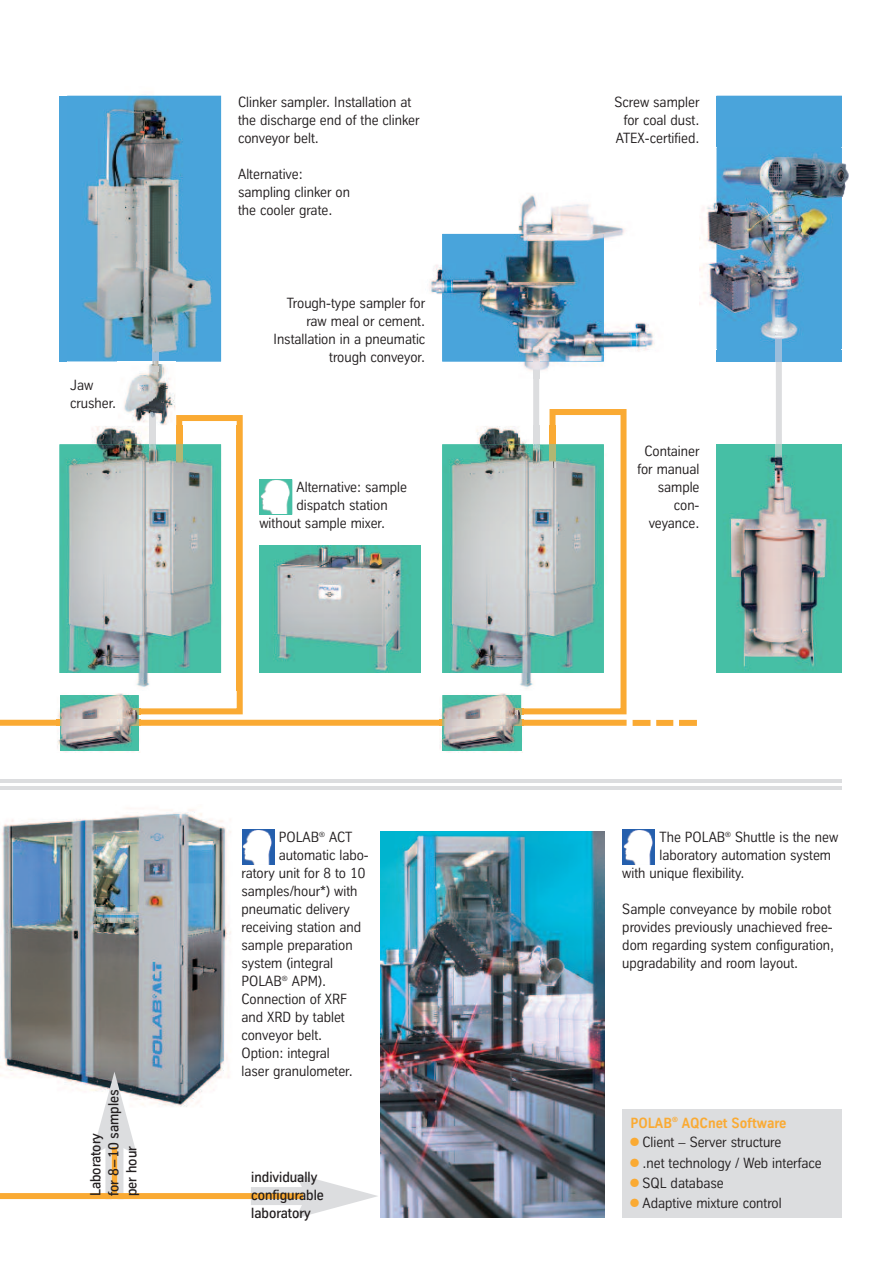
<style>
.page{position:relative;width:893px;height:1263px;background:#fff}
.page>*{position:absolute;margin:0;border:0;box-sizing:border-box;transform-origin:0 0}
.t1{font:14.25px/18px "TK Type";color:#231f20}
.t2{font:500 14.25px/18px "TK Type";color:#231f20}
.t3{font:700 14.25px "TK Type";color:#faaa33}
.t4{font:12px/20.2px "Spe Num Mat";color:#faaa33;text-align:justify}
</style>
<div class="page">
<hr style="left:0;top:779px;width:842px;height:3px;background:#dcdddf">
<hr style="left:0;top:786px;width:842px;height:4px;background:#dcdddf">
<div style="left:533px;top:346px;width:6px;height:119px;background:#dcdddf"></div>
<div style="left:776px;top:319px;width:6px;height:168px;background:#dcdddf"></div>
<svg style="left:0;top:719px;width:633px;height:256px"></svg>
<svg style="left:0;top:827px;width:369px;height:373px"></svg>
<div style="left:622px;top:1109px;width:220px;height:108px;background:#dcdddf"></div>
<div style="left:60px;top:96px;width:7px;height:265px;background:#4aa4db"></div>
<div style="left:259px;top:545px;width:162px;height:128px;background:#46bfa5"></div>
<div style="left:716px;top:96px;width:126px;height:265px;background:#4aa4db"></div>
<div style="left:776px;top:349px;width:6px;height:12px;background:#9abddc"></div>
<div style="left:716px;top:444px;width:126px;height:229px;background:#46bfa5"></div>
<div style="left:776px;top:444px;width:6px;height:11px;background:#9fcdc2"></div>
<img style="left:59px;top:426px;width:64px;height:247px">
<img style="left:60px;top:444px;width:63px;height:229px">
<img style="left:67px;top:96px;width:154px;height:265px">
<img style="left:153px;top:341px;width:6px;height:20px">
<img style="left:124px;top:364px;width:51px;height:48px">
<img style="left:150px;top:395px;width:6px;height:17px">
<svg style="left:153px;top:361px;width:6px;height:10px"></svg>
<img style="left:266px;top:545px;width:149px;height:128px">
<img style="left:429px;top:194px;width:226px;height:184px">
<img style="left:533px;top:361px;width:6px;height:17px">
<img style="left:442px;top:234px;width:162px;height:127px">
<img style="left:699px;top:147px;width:150px;height:202px">
<img style="left:776px;top:319px;width:6px;height:30px">
<img style="left:723px;top:455px;width:119px;height:216px">
<img style="left:776px;top:455px;width:6px;height:32px">
<img style="left:57px;top:726px;width:84px;height:27px">
<img style="left:57px;top:693px;width:66px;height:27px">
<svg style="left:57px;top:720px;width:3px;height:6px"></svg>
<img style="left:60px;top:695px;width:79px;height:55px">
<svg style="left:123px;top:412px;width:123px;height:314px"></svg>
<div style="left:242px;top:829px;width:32px;height:36px;background:#255fad"></div>
<img style="left:243px;top:830px;width:29px;height:34px">
<div style="left:622px;top:829px;width:33px;height:36px;background:#255fad"></div>
<img style="left:624px;top:830px;width:29px;height:34px">
<svg style="left:259px;top:479px;width:33px;height:35px"></svg>
<img style="left:261px;top:479px;width:29px;height:35px">
<img style="left:381px;top:831px;width:224px;height:386px">
<div style="left:251px;top:1187px;width:60px;height:6px;background:#dcdddf"></div>
<div style="left:251px;top:1199px;width:60px;height:6px;background:#dcdddf"></div>
<svg style="left:295px;top:1173px;width:83px;height:45px"></svg>
<img style="left:476px;top:426px;width:31px;height:18px">
<img style="left:442px;top:444px;width:65px;height:229px">
<img style="left:439px;top:726px;width:84px;height:27px">
<img style="left:439px;top:693px;width:68px;height:27px">
<svg style="left:439px;top:720px;width:3px;height:6px"></svg>
<img style="left:442px;top:695px;width:79px;height:55px">
<svg style="left:507px;top:409px;width:122px;height:317px"></svg>
<svg style="left:650px;top:720px;width:24px;height:6px"></svg>
<div style="left:679px;top:720px;width:18px;height:6px;background:#faaa33"></div>
<div style="left:633px;top:720px;width:17px;height:6px;background:#faaa33"></div>
<p class="t1" style="left:70px;top:376px;width:48px">Jaw crusher.</p>
<p class="t1" style="left:238px;top:93px;width:183px">Clinker sampler. Installation at the discharge end of the clinker conveyor belt.</p>
<p class="t1" style="left:238px;top:165px;width:113px">Alternative: sampling clinker on the cooler grate.</p>
<p class="t1" style="left:274px;top:294px;width:153px;text-align:right">Trough-type sampler for raw meal or cement.<br>Installation in a pneumatic trough conveyor.</p>
<p class="t1" style="left:297px;top:478px;width:112px">Alternative: sample</p>
<p class="t1" style="left:297px;top:496px;width:93px">dispatch station</p>
<p class="t1" style="left:259px;top:514px;width:127px">without sample mixer.</p>
<p class="t2" style="left:88px;top:1196px;width:108px;rotate:-90deg">Laboratory<br>for 8–10 samples per hour</p>
<p class="t1" style="left:279px;top:828px;width:75px">POLAB<sup>®</sup> ACT</p>
<p class="t1" style="left:279px;top:846px;width:92px">automatic labo-</p>
<p class="t1" style="left:242px;top:864px;width:125px">ratory unit for 8 to 10</p>
<p class="t1" style="left:242px;top:882px;width:118px">samples/hour*) with</p>
<p class="t1" style="left:242px;top:900px;width:110px">pneumatic delivery</p>
<p class="t1" style="left:242px;top:918px;width:121px">receiving station and</p>
<p class="t1" style="left:242px;top:936px;width:113px">sample preparation</p>
<p class="t1" style="left:242px;top:954px;width:93px">system (integral</p>
<p class="t1" style="left:242px;top:972px;width:86px">POLAB<sup>®</sup> APM).</p>
<p class="t1" style="left:242px;top:990px;width:107px">Connection of XRF</p>
<p class="t1" style="left:242px;top:1008px;width:105px">and XRD by tablet</p>
<p class="t1" style="left:242px;top:1026px;width:82px">conveyor belt.</p>
<p class="t1" style="left:242px;top:1044px;width:90px">Option: integral</p>
<p class="t1" style="left:242px;top:1062px;width:113px">laser granulometer.</p>
<p class="t2" style="left:251px;top:1170px;width:74px">individually configurable laboratory</p>
<p class="t1" style="left:615px;top:93px;width:86px;text-align:right">Screw sampler for coal dust.<br>ATEX-certified.</p>
<p class="t1" style="left:637px;top:442px;width:64px;text-align:right">Container for manual sample con&shy;veyance.</p>
<p class="t1" style="left:659px;top:828px;width:180px">The POLAB<sup>®</sup> Shuttle is the new</p>
<p class="t1" style="left:659px;top:846px;width:173px">laboratory automation system</p>
<p class="t1" style="left:622px;top:864px;width:124px">with unique flexibility.</p>
<p class="t1" style="left:622px;top:900px;width:213px">Sample conveyance by mobile robot provides previously unachieved free&shy;dom regarding system configuration, upgradability and room layout.</p>
<p class="t3" style="left:630px;top:1115px;width:158px">POLAB<sup>®</sup> AQCnet Software</p>
<p class="t4" style="left:630px;top:1132px;width:10px">X X X X</p>
<p class="t1" style="left:642px;top:1132px;width:181px;line-height:20.2px">Client – Server structure<br>.net technology / Web interface<br>SQL database<br>Adaptive mixture control</p>
</div>
